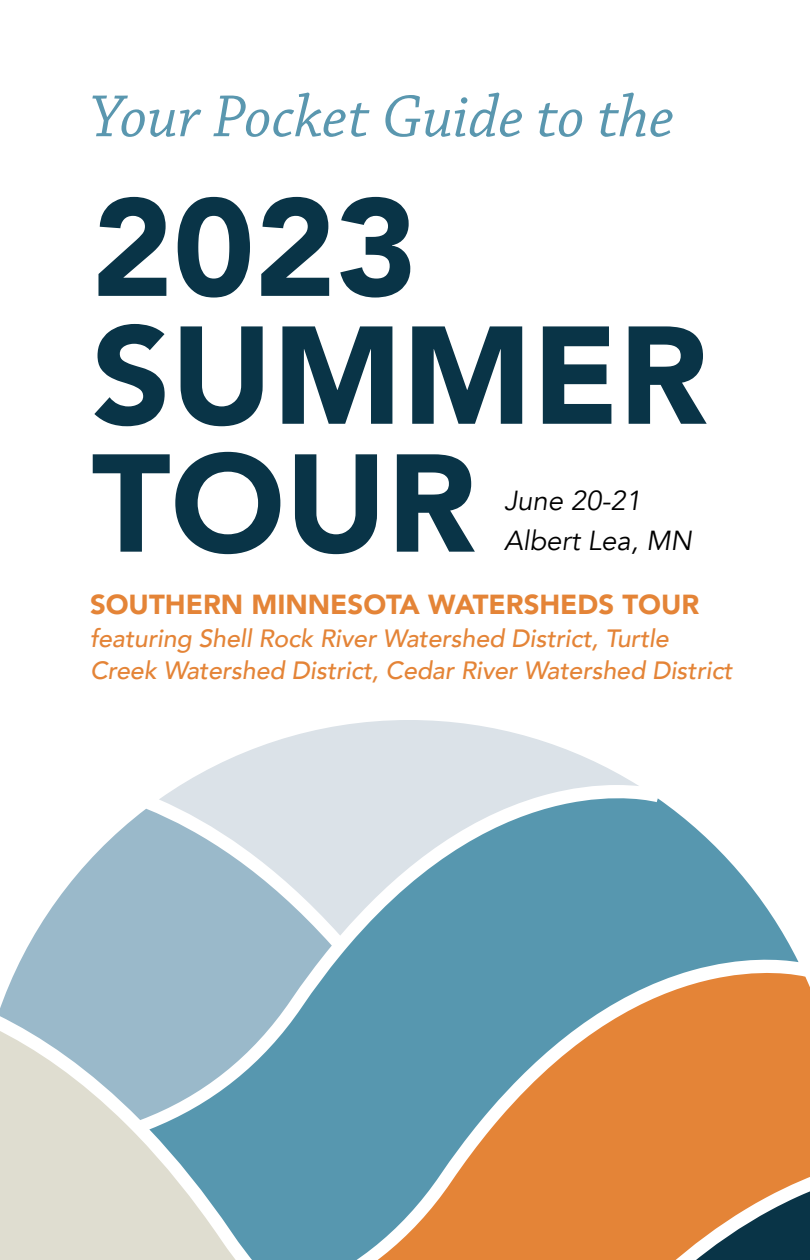
<style>
.page{position:relative;width:810px;height:1260px;background:#fff}
.page>*{position:absolute;margin:0;border:0;box-sizing:border-box;transform-origin:0 0}
.t1{font:900 137.5px/128px "Avenir";color:#093447}
.t2{font:italic 62.5px "Chaparral Pro";color:#5a97af}
.t3{font:900 27.5px "Avenir";color:#e48437}
.t4{font:italic 27.5px "Avenir";color:#000}
.t5{font:italic 500 25px/32.5px "Avenir";letter-spacing:-.005em;color:#e48437}
</style>
<div class="page">
<svg style="left:0;top:809px;width:149px;height:219px;fill:#9ab9ca"></svg>
<svg style="left:223px;top:720px;width:372px;height:42px;fill:#dbe2e8"></svg>
<svg style="left:0;top:1028px;width:149px;height:232px;background:#d5d9d2"></svg>
<svg style="left:799px;top:975px;width:11px;height:285px;background:#b27947"></svg>
<svg style="left:149px;top:762px;width:650px;height:498px;background:#a3aba5"></svg>
<p class="t2" style="left:90px;top:82px;width:586px">Your Pocket Guide to the</p>
<p class="t1" style="left:92px;top:180px;width:327px">2023</p>
<p class="t1" style="left:92px;top:308px;width:618px">SUMMER<br>TOUR</p>
<p class="t4" style="left:504px;top:484px;width:139px">June 20-21</p>
<p class="t4" style="left:504px;top:524px;width:189px">Albert Lea, MN</p>
<p class="t3" style="left:90px;top:581px;width:611px">SOUTHERN MINNESOTA WATERSHEDS TOUR</p>
<p class="t5" style="left:90px;top:622px;width:644px">featuring Shell Rock River Watershed District, Turtle<br>Creek Watershed District, Cedar River Watershed District</p>
</div>
